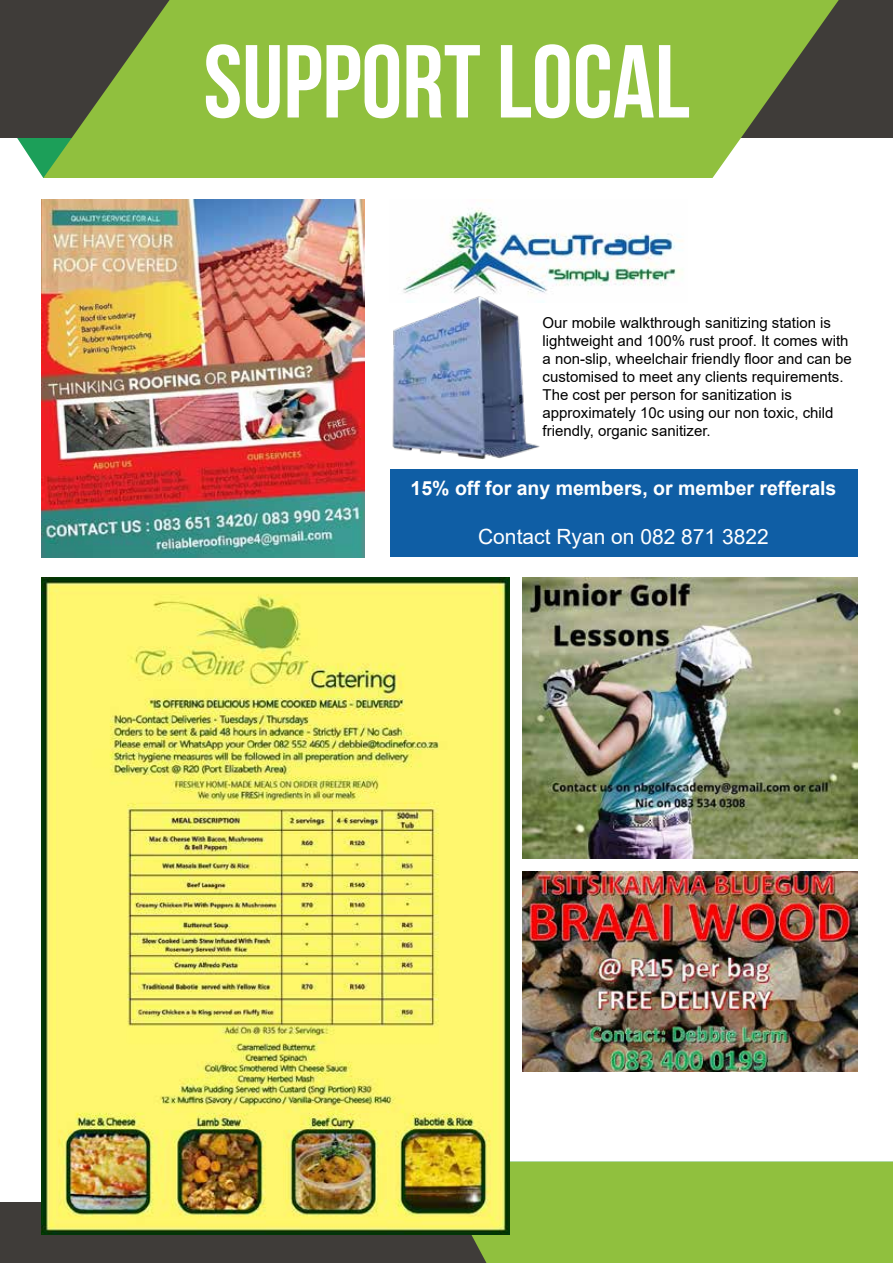
<style>
.page{position:relative;width:893px;height:1263px;background:#fff}
.page>*{position:absolute;margin:0;border:0;box-sizing:border-box;transform-origin:0 0}
.t1{font:700 103.5px "Bebas Neue";color:#fff}
.t2{font:21px "Arial";color:#fff}
.t3{font:700 19.5px "Arial";color:#fff}
.t4{font:15px/18px "Arial";color:#000}
</style>
<div class="page">
<div style="left:1px;top:1202px;width:892px;height:61px;background:#3f3c39"></div>
<div style="left:471px;top:1162px;width:422px;height:101px;background:#90c03e"></div>
<div style="left:0;top:0;width:893px;height:137px;background:#3f3c39"></div>
<svg style="left:43px;top:0;width:796px;height:178px;fill:#90c03e"></svg>
<img style="left:41px;top:200px;width:324px;height:358px">
<img style="left:403px;top:208px;width:280px;height:95px">
<img style="left:392px;top:292px;width:151px;height:167px">
<div style="left:390px;top:470px;width:467px;height:87px;background:#0f5ea5"></div>
<img style="left:41px;top:577px;width:468px;height:658px">
<img style="left:523px;top:577px;width:334px;height:281px">
<img style="left:523px;top:872px;width:334px;height:199px">
<h1 class="t1" style="left:204px;top:25px;width:488px">SUPPORT LOCAL</h1>
<p class="t4" style="left:543px;top:314px;width:311px">Our mobile walkthrough sanitizing station is lightweight and 100% rust proof. It comes with a non-slip, wheelchair friendly floor and can be customised to meet any clients requirements.<br>The cost per person for sanitization is approximately 10c using our non toxic, child friendly, organic sanitizer.</p>
<h3 class="t3" style="left:411px;top:474px;width:427px">15% off for any members, or member refferals</h3>
<h2 class="t2" style="left:478px;top:522px;width:292px">Contact Ryan on 082 871 3822</h2>
</div>
